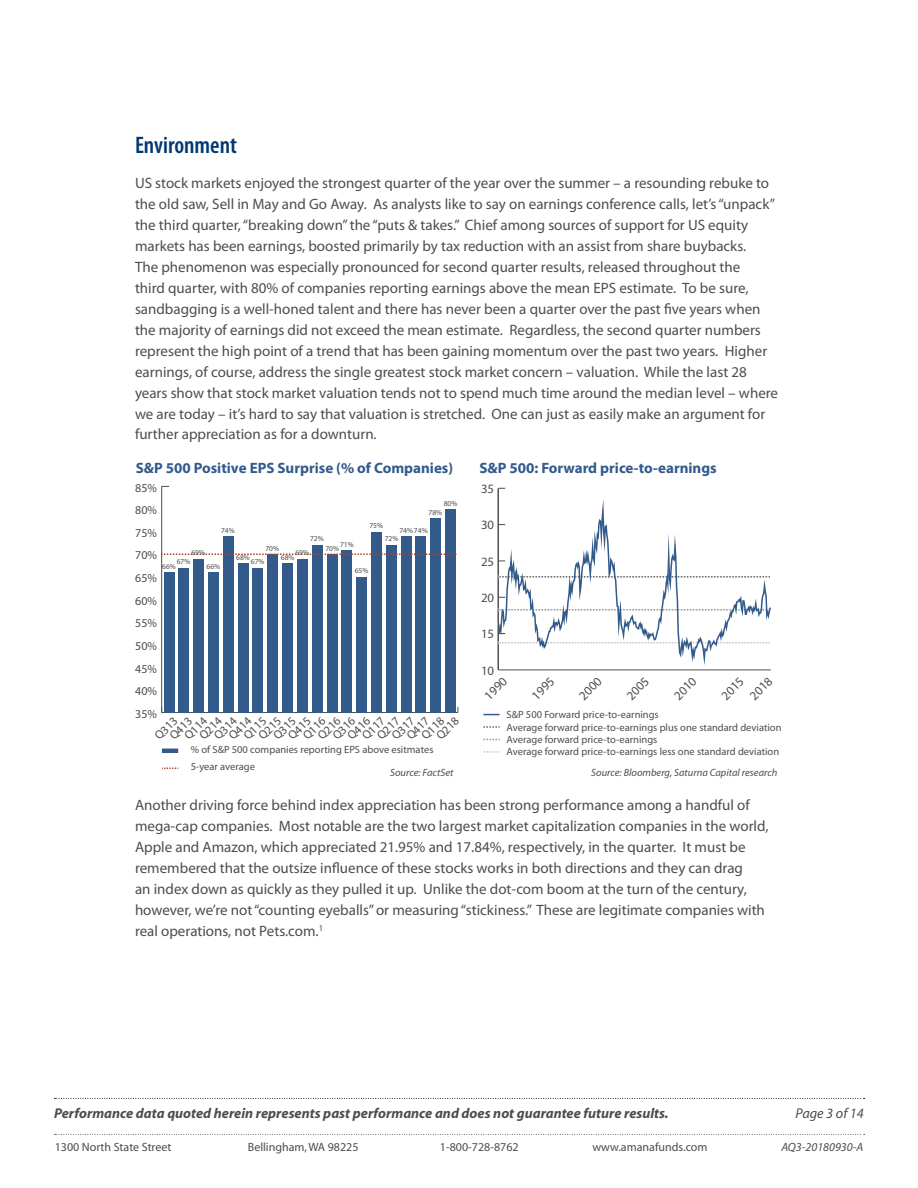
<style>
.page{position:relative;width:918px;height:1188px;background:#fff}
.page>*{position:absolute;margin:0;border:0;box-sizing:border-box;transform-origin:0 0}
.t1{font:600 condensed 24px "Myriad Pro";color:#003970}
.t2{font:15px/21px "Myriad Pro";color:#4d4d4f}
.t3{font:700 15px "Myriad Pro";color:#325a8b}
.t4{font:italic 700 14.25px "Myriad";color:#4d4d4f}
.t5{font:italic 14.25px "Myriad";color:#4d4d4f}
.t6{font:12.75px/20.1px "Myriad Pro";color:#4d4d4f}
.t7{font:12px "Myriad Pro";color:#4d4d4f}
.t8{font:12px "Myriad";color:#4d4d4f}
.t9{font:italic 12px "Myriad";color:#4d4d4f}
.t10{font:10.5px/12.5px "Myriad Pro";color:#4d4d4f}
.t11{font:italic 10.5px "Myriad Pro";color:#4d4d4f}
.t12{font:7.5px "Myriad Pro";color:#4d4d4f}
</style>
<div class="page">
<svg style="left:54px;top:1134px;width:811px;height:1px"></svg>
<svg style="left:54px;top:1098px;width:811px;height:1px"></svg>
<hr style="left:162px;top:712px;width:296px;height:1px;background:#4d4d4f">
<hr style="left:161px;top:486px;width:1px;height:227px;background:#4d4d4f">
<div style="left:164px;top:572px;width:10px;height:141px;background:#325a8b"></div>
<div style="left:179px;top:568px;width:10px;height:145px;background:#325a8b"></div>
<div style="left:193px;top:559px;width:11px;height:154px;background:#325a8b"></div>
<div style="left:208px;top:572px;width:11px;height:141px;background:#325a8b"></div>
<div style="left:223px;top:536px;width:11px;height:177px;background:#325a8b"></div>
<div style="left:238px;top:563px;width:10px;height:150px;background:#325a8b"></div>
<div style="left:253px;top:568px;width:10px;height:145px;background:#325a8b"></div>
<div style="left:267px;top:554px;width:11px;height:159px;background:#325a8b"></div>
<div style="left:282px;top:563px;width:11px;height:150px;background:#325a8b"></div>
<div style="left:297px;top:559px;width:11px;height:154px;background:#325a8b"></div>
<div style="left:312px;top:545px;width:11px;height:168px;background:#325a8b"></div>
<div style="left:327px;top:554px;width:10px;height:159px;background:#325a8b"></div>
<div style="left:341px;top:550px;width:11px;height:163px;background:#325a8b"></div>
<div style="left:356px;top:577px;width:11px;height:136px;background:#325a8b"></div>
<div style="left:371px;top:532px;width:11px;height:181px;background:#325a8b"></div>
<div style="left:386px;top:545px;width:11px;height:168px;background:#325a8b"></div>
<div style="left:401px;top:536px;width:10px;height:177px;background:#325a8b"></div>
<div style="left:416px;top:536px;width:10px;height:177px;background:#325a8b"></div>
<div style="left:430px;top:518px;width:11px;height:195px;background:#325a8b"></div>
<div style="left:445px;top:509px;width:11px;height:204px;background:#325a8b"></div>
<svg style="left:162px;top:553px;width:295px;height:2px"></svg>
<hr style="left:162px;top:749px;width:16px;height:4px;background:#325a8b">
<svg style="left:162px;top:768px;width:16px;height:1px"></svg>
<svg style="left:483px;top:714px;width:17px;height:1px"></svg>
<svg style="left:483px;top:726px;width:17px;height:2px"></svg>
<svg style="left:483px;top:739px;width:17px;height:1px"></svg>
<svg style="left:483px;top:751px;width:17px;height:2px"></svg>
<hr style="left:498px;top:670px;width:273px;height:1px;background:#4d4d4f">
<svg style="left:499px;top:499px;width:272px;height:166px"></svg>
<hr style="left:498px;top:489px;width:1px;height:181px;background:#4d4d4f">
<h1 class="t1" style="left:135px;top:130px;width:103px">Environment</h1>
<p class="t2" style="left:135px;top:172px;width:645px">US stock markets enjoyed the strongest quarter of the year over the summer – a resounding rebuke to the old saw, Sell in May and Go Away. As analysts like to say on earnings conference calls, let’s “unpack” the third quarter, “breaking down” the “puts &amp; takes.” Chief among sources of support for US equity markets has been earnings, boosted primarily by tax reduction with an assist from share buybacks.<br>The phenomenon was especially pronounced for second quarter results, released throughout the<br>third quarter, with 80% of companies reporting earnings above the mean EPS estimate. To be sure, sandbagging is a well-honed talent and there has never been a quarter over the past five years when the majority of earnings did not exceed the mean estimate. Regardless, the second quarter numbers represent the high point of a trend that has been gaining momentum over the past two years. Higher earnings, of course, address the single greatest stock market concern – valuation. While the last 28 years show that stock market valuation tends not to spend much time around the median level – where we are today – it’s hard to say that valuation is stretched. One can just as easily make an argument for further appreciation as for a downturn.</p>
<p class="t3" style="left:136px;top:458px;width:319px">S&amp;P 500 Positive EPS Surprise (% of Companies)</p>
<p class="t7" style="left:135px;top:480px;width:23px">85%</p>
<p class="t7" style="left:135px;top:503px;width:23px">80%</p>
<p class="t12" style="left:444px;top:499px;width:15px">80%</p>
<p class="t12" style="left:429px;top:507px;width:15px">78%</p>
<p class="t12" style="left:369px;top:521px;width:15px">75%</p>
<p class="t12" style="left:221px;top:526px;width:15px">74%</p>
<p class="t12" style="left:399px;top:526px;width:30px">74%74%</p>
<p class="t7" style="left:135px;top:525px;width:23px">75%</p>
<p class="t12" style="left:310px;top:534px;width:15px">72%</p>
<p class="t12" style="left:385px;top:534px;width:15px">72%</p>
<p class="t12" style="left:340px;top:539px;width:15px">71%</p>
<p class="t12" style="left:265px;top:544px;width:15px">70%</p>
<p class="t12" style="left:325px;top:544px;width:15px">70%</p>
<p class="t12" style="left:295px;top:548px;width:15px">69%</p>
<p class="t12" style="left:191px;top:548px;width:15px">69%</p>
<p class="t7" style="left:135px;top:548px;width:23px">70%</p>
<p class="t12" style="left:281px;top:553px;width:15px">68%</p>
<p class="t12" style="left:236px;top:553px;width:15px">68%</p>
<p class="t12" style="left:177px;top:557px;width:15px">67%</p>
<p class="t12" style="left:251px;top:557px;width:15px">67%</p>
<p class="t12" style="left:162px;top:562px;width:15px">66%</p>
<p class="t12" style="left:207px;top:562px;width:15px">66%</p>
<p class="t12" style="left:355px;top:566px;width:15px">65%</p>
<p class="t7" style="left:135px;top:571px;width:23px">65%</p>
<p class="t7" style="left:135px;top:593px;width:23px">60%</p>
<p class="t7" style="left:135px;top:616px;width:23px">55%</p>
<p class="t7" style="left:135px;top:638px;width:23px">50%</p>
<p class="t7" style="left:135px;top:661px;width:23px">45%</p>
<p class="t7" style="left:135px;top:684px;width:23px">40%</p>
<p class="t7" style="left:135px;top:706px;width:23px">35%</p>
<p class="t7" style="left:181px;top:732px;width:28px;rotate:-45deg">Q114</p>
<p class="t7" style="left:196px;top:732px;width:28px;rotate:-45deg">Q214</p>
<p class="t7" style="left:211px;top:732px;width:28px;rotate:-45deg">Q314</p>
<p class="t7" style="left:226px;top:732px;width:28px;rotate:-45deg">Q414</p>
<p class="t7" style="left:300px;top:732px;width:28px;rotate:-45deg">Q116</p>
<p class="t7" style="left:314px;top:732px;width:28px;rotate:-45deg">Q216</p>
<p class="t7" style="left:329px;top:732px;width:28px;rotate:-45deg">Q316</p>
<p class="t7" style="left:344px;top:732px;width:28px;rotate:-45deg">Q416</p>
<p class="t7" style="left:418px;top:732px;width:28px;rotate:-45deg">Q118</p>
<p class="t7" style="left:433px;top:732px;width:28px;rotate:-45deg">Q218</p>
<p class="t7" style="left:359px;top:732px;width:28px;rotate:-45deg">Q117</p>
<p class="t7" style="left:374px;top:732px;width:28px;rotate:-45deg">Q217</p>
<p class="t7" style="left:389px;top:732px;width:28px;rotate:-45deg">Q317</p>
<p class="t7" style="left:403px;top:732px;width:28px;rotate:-45deg">Q417</p>
<p class="t7" style="left:151px;top:732px;width:28px;rotate:-45deg">Q313</p>
<p class="t7" style="left:166px;top:732px;width:28px;rotate:-45deg">Q413</p>
<p class="t7" style="left:240px;top:732px;width:28px;rotate:-45deg">Q115</p>
<p class="t7" style="left:255px;top:732px;width:28px;rotate:-45deg">Q215</p>
<p class="t7" style="left:270px;top:732px;width:28px;rotate:-45deg">Q315</p>
<p class="t7" style="left:285px;top:732px;width:28px;rotate:-45deg">Q415</p>
<p class="t10" style="left:191px;top:740px;width:244px;line-height:17.7px">% of S&amp;P 500 companies reporting EPS above esitmates<br>5-year average</p>
<p class="t11" style="left:390px;top:766px;width:65px">Source: FactSet</p>
<p class="t3" style="left:479px;top:458px;width:239px">S&amp;P 500: Forward price-to-earnings</p>
<p class="t6" style="left:481px;top:479px;width:15px">35</p>
<p class="t6" style="left:481px;top:515px;width:15px">30</p>
<p class="t6" style="left:481px;top:551px;width:15px">25</p>
<p class="t6" style="left:481px;top:588px;width:15px">20</p>
<p class="t6" style="left:481px;top:624px;width:15px">15</p>
<p class="t6" style="left:481px;top:660px;width:15px">10</p>
<p class="t6" style="left:479px;top:690px;width:28px;rotate:-45deg">1990</p>
<p class="t6" style="left:527px;top:690px;width:28px;rotate:-45deg">1995</p>
<p class="t6" style="left:574px;top:690px;width:28px;rotate:-45deg">2000</p>
<p class="t6" style="left:621px;top:690px;width:28px;rotate:-45deg">2005</p>
<p class="t6" style="left:669px;top:690px;width:28px;rotate:-45deg">2010</p>
<p class="t6" style="left:730px;top:676px;width:28px;text-indent:-20px;rotate:-45deg">2015<br>2018</p>
<p class="t10" style="left:507px;top:708px;width:276px">S&amp;P 500 Forward price-to-earnings<br>Average forward price-to-earnings plus one standard deviation Average forward price-to-earnings<br>Average forward price-to-earnings less one standard deviation</p>
<p class="t11" style="left:591px;top:766px;width:188px">Source: Bloomberg, Saturna Capital research</p>
<p class="t2" style="left:135px;top:794px;width:635px">Another driving force behind index appreciation has been strong performance among a handful of mega-cap companies. Most notable are the two largest market capitalization companies in the world, Apple and Amazon, which appreciated 21.95% and 17.84%, respectively, in the quarter. It must be remembered that the outsize influence of these stocks works in both directions and they can drag<br>an index down as quickly as they pulled it up. Unlike the dot-com boom at the turn of the century, however, we’re not “counting eyeballs” or measuring “stickiness.” These are legitimate companies with real operations, not Pets.com.<sup>1</sup></p>
<p class="t4" style="left:54px;top:1106px;width:616px">Performance data quoted herein represents past performance and does not guarantee future results.</p>
<p class="t5" style="left:795px;top:1106px;width:70px">Page 3 of 14</p>
<p class="t8" style="left:55px;top:1141px;width:118px">1300 North State Street</p>
<p class="t8" style="left:248px;top:1141px;width:112px">Bellingham, WA 98225</p>
<p class="t8" style="left:440px;top:1141px;width:80px">1-800-728-8762</p>
<p class="t8" style="left:592px;top:1141px;width:117px">www.amanafunds.com</p>
<p class="t9" style="left:781px;top:1141px;width:83px">AQ3-20180930-A</p>
</div>
